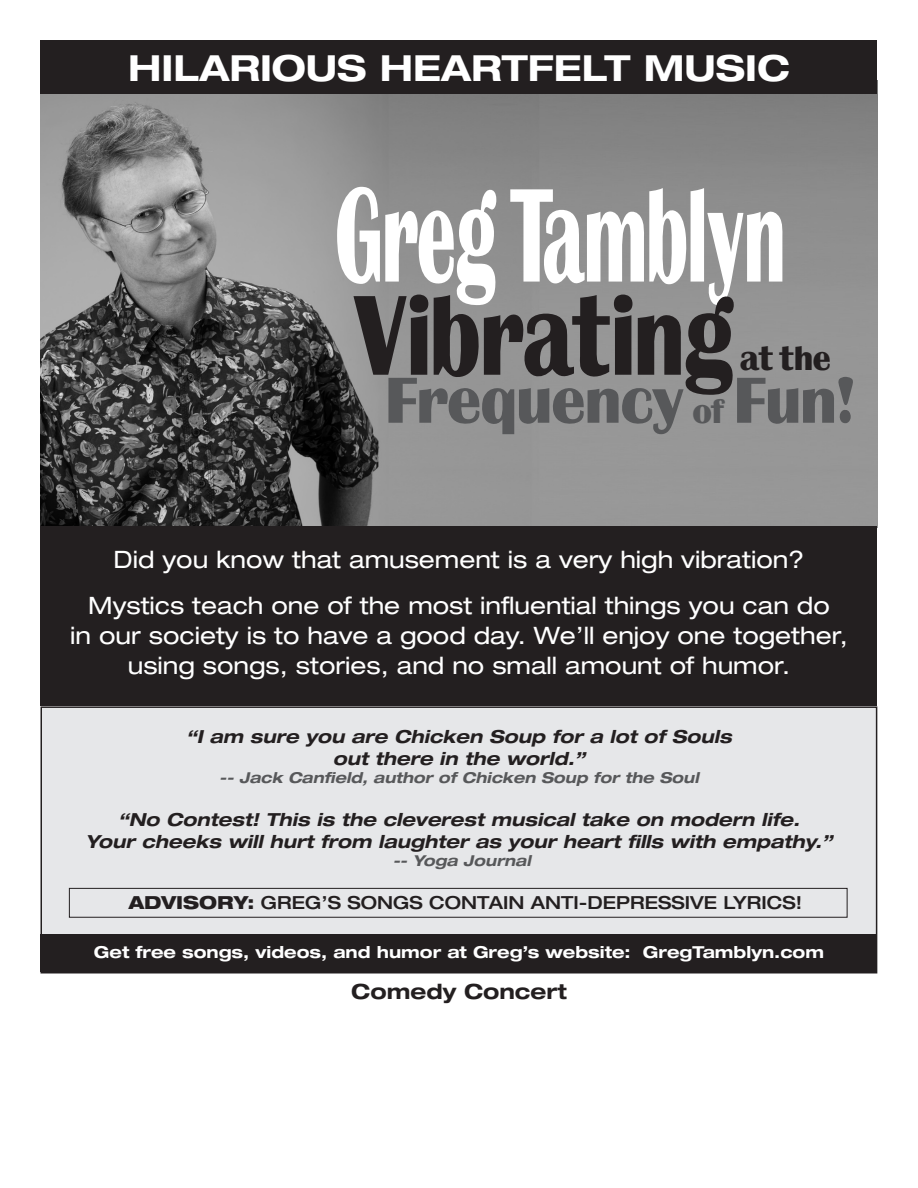
<style>
.page{position:relative;width:918px;height:1188px;background:#fff}
.page>*{position:absolute;margin:0;border:0;box-sizing:border-box;transform-origin:0 0}
.t1{font:700 117px "OPTI Britannic";color:#fff;scale:.5 1}
.t2{font:700 99.75px "OPTI Britannic";color:#231f20;scale:.71 1}
.t3{font:700 57px "OPTI Britannic";color:#57585a;scale:.9 1}
.t4{font:700 expanded 36px "Helvetica Neue";color:#fff}
.t5{font:700 30px "OPTI Britannic";color:#231f20;scale:.9 1}
.t6{font:expanded 24px/46.2px "Helvetica Neue";color:#fff;text-align:center}
.t7{font:700 expanded 21px "Helvetica Neue";color:#231f20}
.t8{font:italic 700 expanded 18px/21.6px "Helvetica Neue";color:#231f20;text-align:center}
.t9{font:500 expanded 18px "Helvetica Neue";color:#231f20}
.t10{font:700 expanded 16.5px "Helvetica Neue";color:#fff}
.t11{font:italic 700 expanded 15px "Helvetica Neue";color:#57585a}
.s1{font-size:30px}
.s2{font-weight:800}
</style>
<div class="page">
<div style="left:41px;top:707px;width:836px;height:266px;background:#e6e7e9"></div>
<div style="left:40px;top:706px;width:837px;height:268px;border:2px solid #231f20"></div>
<img style="left:40px;top:94px;width:838px;height:432px">
<div style="left:40px;top:40px;width:838px;height:54px;background:#231f20"></div>
<div style="left:40px;top:526px;width:838px;height:180px;background:#231f20"></div>
<div style="left:40px;top:934px;width:838px;height:38px;background:#231f20"></div>
<div style="left:69px;top:888px;width:779px;height:30px;border:1px solid #231f20"></div>
<h3 class="t4" style="left:128px;top:45px;width:663px">Hilarious Heartfelt Music</h3>
<h1 class="t1" style="left:333px;top:159px;width:900px">Greg Tamblyn</h1>
<h2 class="t2" style="left:350px;top:270px;width:540px">Vibrating</h2>
<p class="t5" style="left:739px;top:339px;width:102px">at the</p>
<h3 class="t3" style="left:384px;top:363px;width:523px">Frequency <span class="s1">of</span> Fun!</h3>
<p class="t6" style="left:88px;top:536px;width:743px">Did you know that amusement is a very high vibration?<br>Mystics teach one of the most influential things you can do</p>
<p class="t6" style="left:70px;top:620px;width:779px;line-height:30px">in our society is to have a good day. We’ll enjoy one together, using songs, stories, and no small amount of humor.</p>
<p class="t8" style="left:186px;top:725px;width:547px">“I am sure you are Chicken Soup for a lot of Souls out there in the world.”</p>
<p class="t11" style="left:219px;top:768px;width:481px">-- Jack Canfield, author of Chicken Soup for the Soul</p>
<p class="t8" style="left:85px;top:808px;width:749px">“No Contest! This is the cleverest musical take on modern life.<br>Your cheeks will hurt from laughter as your heart fills with empathy.”</p>
<p class="t11" style="left:393px;top:851px;width:140px">-- Yoga Journal</p>
<p class="t9" style="left:129px;top:891px;width:675px"><span class="s2">ADVISORY:</span> GREG’S SONGS CONTAIN ANTI-DEPRESSIVE LYRICS!</p>
<p class="t10" style="left:94px;top:942px;width:732px">Get free songs, videos, and humor at Greg’s website: GregTamblyn.com</p>
<p class="t7" style="left:351px;top:978px;width:217px">Comedy Concert</p>
</div>
